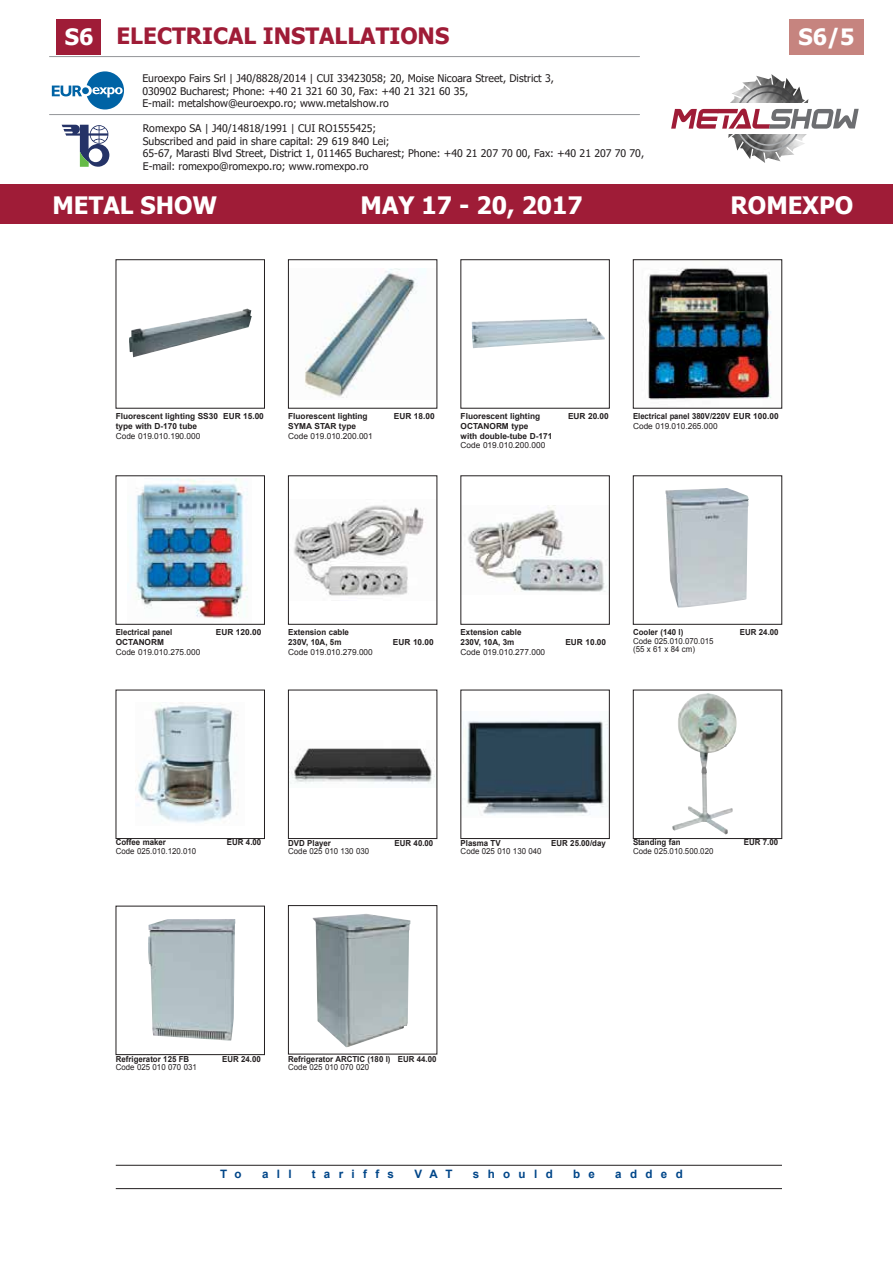
<style>
.page{position:relative;width:893px;height:1263px;background:#fff}
.page>*{position:absolute;margin:0;border:0;box-sizing:border-box;transform-origin:0 0}
.t1{font:700 24px "Tahoma";color:#fff}
.t2{font:700 22.5px "Tahoma";color:#9f1c37}
.t3{font:700 22.5px "Tahoma";color:#fff}
.t4{font:700 11.55px "Arial";letter-spacing:.72em;color:#004689}
.t5{font:10.5px/12.6px "Tahoma";color:#231f20}
.t6{font:700 8.25px/9.8px "Arial";color:#231f20}
.t7{font:700 8.25px "Arial";color:#231f20;scale:.95 1}
.t8{font:8.25px "Arial";color:#231f20}
.t9{font:8.25px/8.2px "Arial";color:#231f20;scale:.95 1}
.t10{font:700 8.25px/9.8px "Arial";color:#231f20;scale:.96 1}
.t11{font:700 8.25px "Arial";color:#231f20;scale:.93 1}
.s1{color:#fff}
</style>
<div class="page">
<hr style="left:50px;top:56px;width:589px;height:1px;background:#939598">
<div style="left:56px;top:19px;width:45px;height:36px;background:#9f1c37"></div>
<div style="left:789px;top:19px;width:74px;height:36px;background:#c6847f"></div>
<div style="left:0;top:185px;width:893px;height:39px;background:#9f1c37"></div>
<hr style="left:50px;top:114px;width:589px;height:1px;background:#939598">
<img style="left:742px;top:74px;width:52px;height:89px">
<svg style="left:671px;top:85px;width:188px;height:69px"></svg>
<svg style="left:52px;top:71px;width:72px;height:39px"></svg>
<div style="left:82px;top:87px;width:7px;height:7px;background:#0063a5;border-radius:50%"></div>
<svg style="left:62px;top:125px;width:47px;height:42px"></svg>
<hr style="left:116px;top:1165px;width:666px;height:1px;background:#231f20">
<hr style="left:116px;top:1188px;width:666px;height:1px;background:#231f20">
<img style="left:129px;top:309px;width:123px;height:48px">
<div style="left:116px;top:259px;width:149px;height:149px;border:1px solid #231f20"></div>
<img style="left:305px;top:268px;width:121px;height:130px">
<div style="left:288px;top:259px;width:149px;height:149px;border:1px solid #231f20"></div>
<img style="left:472px;top:318px;width:133px;height:30px">
<div style="left:461px;top:259px;width:149px;height:149px;border:1px solid #231f20"></div>
<img style="left:648px;top:268px;width:123px;height:132px">
<div style="left:633px;top:259px;width:149px;height:149px;border:1px solid #231f20"></div>
<img style="left:135px;top:479px;width:113px;height:140px">
<img style="left:293px;top:505px;width:133px;height:91px">
<img style="left:468px;top:507px;width:139px;height:85px">
<img style="left:665px;top:488px;width:84px;height:120px">
<img style="left:136px;top:703px;width:102px;height:120px">
<div style="left:116px;top:690px;width:149px;height:149px;border:1px solid #231f20"></div>
<img style="left:290px;top:748px;width:145px;height:36px">
<div style="left:288px;top:690px;width:149px;height:149px;border:1px solid #231f20"></div>
<img style="left:463px;top:720px;width:145px;height:96px">
<div style="left:461px;top:690px;width:149px;height:149px;border:1px solid #231f20"></div>
<img style="left:672px;top:693px;width:65px;height:141px">
<div style="left:633px;top:690px;width:149px;height:149px;border:1px solid #231f20"></div>
<img style="left:148px;top:919px;width:87px;height:122px">
<div style="left:116px;top:906px;width:149px;height:149px;border:1px solid #231f20"></div>
<img style="left:313px;top:914px;width:97px;height:133px">
<div style="left:288px;top:905px;width:149px;height:149px;border:1px solid #231f20"></div>
<h2 class="t2" style="left:65px;top:20px;width:386px"><span class="s1">S6</span> ELECTRICAL INSTALLATIONS</h2>
<h2 class="t3" style="left:798px;top:21px;width:57px">S6/5</h2>
<p class="t5" style="left:142px;top:72px;width:413px">Euroexpo Fairs Srl | J40/8828/2014 | CUI 33423058; 20, Moise Nicoara Street, District 3,<br>030902 Bucharest; Phone: +40 21 321 60 30, Fax: +40 21 321 60 35,<br>E-mail: metalshow@euroexpo.ro; www.metalshow.ro</p>
<p class="t5" style="left:143px;top:122px;width:503px">Romexpo SA | J40/14818/1991 | CUI RO1555425;<br>Subscribed and paid in share capital: 29 619 840 Lei;<br>65-67, Marasti Blvd Street, District 1, 011465 Bucharest; Phone: +40 21 207 70 00, Fax: +40 21 207 70 70, E-mail: romexpo@romexpo.ro; www.romexpo.ro</p>
<h1 class="t1" style="left:53px;top:188px;width:166px">METAL SHOW</h1>
<h1 class="t1" style="left:361px;top:188px;width:224px">MAY 17 - 20, 2017</h1>
<h1 class="t1" style="left:730px;top:188px;width:124px">ROMEXPO</h1>
<p class="t6" style="left:116px;top:412px;width:150px">Fluorescent lighting SS30 EUR 15.00 type with D-170 tube</p>
<p class="t8" style="left:116px;top:430px;width:86px">Code 019.010.190.000</p>
<p class="t6" style="left:288px;top:412px;width:81px">Fluorescent lighting</p>
<p class="t6" style="left:394px;top:412px;width:42px">EUR 18.00</p>
<p class="t6" style="left:288px;top:421px;width:69px">SYMA STAR type</p>
<p class="t8" style="left:288px;top:430px;width:86px">Code 019.010.200.001</p>
<p class="t6" style="left:461px;top:412px;width:81px">Fluorescent lighting</p>
<p class="t6" style="left:568px;top:412px;width:42px">EUR 20.00</p>
<p class="t6" style="left:461px;top:421px;width:93px">OCTANORM type<br>with double-tube D-171</p>
<p class="t8" style="left:461px;top:440px;width:86px">Code 019.010.200.000</p>
<p class="t11" style="left:633px;top:411px;width:158px">Electrical panel 380V/220V EUR 100.00</p>
<p class="t8" style="left:633px;top:421px;width:86px">Code 019.010.265.000</p>
<p class="t11" style="left:116px;top:627px;width:62px">Electrical panel</p>
<p class="t6" style="left:216px;top:628px;width:47px">EUR 120.00</p>
<p class="t6" style="left:116px;top:637px;width:50px">OCTANORM</p>
<p class="t8" style="left:116px;top:646px;width:86px">Code 019.010.275.000</p>
<p class="t10" style="left:288px;top:628px;width:65px">Extension cable<br>230V, 10A, 5m</p>
<p class="t6" style="left:393px;top:638px;width:42px">EUR 10.00</p>
<p class="t8" style="left:288px;top:646px;width:86px">Code 019.010.279.000</p>
<p class="t10" style="left:461px;top:628px;width:65px">Extension cable<br>230V, 10A, 3m</p>
<p class="t6" style="left:565px;top:638px;width:42px">EUR 10.00</p>
<p class="t8" style="left:461px;top:646px;width:86px">Code 019.010.277.000</p>
<p class="t7" style="left:633px;top:627px;width:54px">Cooler (140 l)</p>
<p class="t7" style="left:740px;top:627px;width:42px">EUR 24.00</p>
<p class="t9" style="left:633px;top:637px;width:86px">Code 025.010.070.015 (55 x 61 x 84 cm)</p>
<p class="t7" style="left:116px;top:837px;width:54px">Coffee maker</p>
<p class="t7" style="left:227px;top:837px;width:38px">EUR 4.00</p>
<p class="t9" style="left:116px;top:847px;width:86px">Code 025.010.120.010</p>
<p class="t7" style="left:288px;top:837px;width:46px">DVD Player</p>
<p class="t7" style="left:395px;top:837px;width:42px">EUR 40.00</p>
<p class="t9" style="left:288px;top:847px;width:87px">Code 025 010 130 030</p>
<p class="t7" style="left:461px;top:837px;width:44px">Plasma TV</p>
<p class="t7" style="left:551px;top:837px;width:59px">EUR 25.00/day</p>
<p class="t9" style="left:461px;top:847px;width:87px">Code 025 010 130 040</p>
<p class="t7" style="left:633px;top:837px;width:52px">Standing fan</p>
<p class="t7" style="left:744px;top:837px;width:38px">EUR 7.00</p>
<p class="t9" style="left:633px;top:847px;width:86px">Code 025.010.500.020</p>
<p class="t7" style="left:116px;top:1053px;width:79px">Refrigerator 125 FB</p>
<p class="t7" style="left:222px;top:1053px;width:42px">EUR 24.00</p>
<p class="t9" style="left:116px;top:1063px;width:87px">Code 025 010 070 031</p>
<p class="t7" style="left:288px;top:1053px;width:158px">Refrigerator ARCTIC (180 l) EUR 44.00</p>
<p class="t9" style="left:288px;top:1063px;width:87px">Code 025 010 070 020</p>
<p class="t4" style="left:220px;top:1166px;width:23px">T o</p>
<p class="t4" style="left:262px;top:1166px;width:31px">all</p>
<p class="t4" style="left:312px;top:1166px;width:84px">tariffs</p>
<p class="t4" style="left:414px;top:1166px;width:40px">VAT</p>
<p class="t4" style="left:473px;top:1166px;width:81px">should</p>
<p class="t4" style="left:573px;top:1166px;width:23px">b e</p>
<p class="t4" style="left:615px;top:1166px;width:69px">added</p>
</div>
